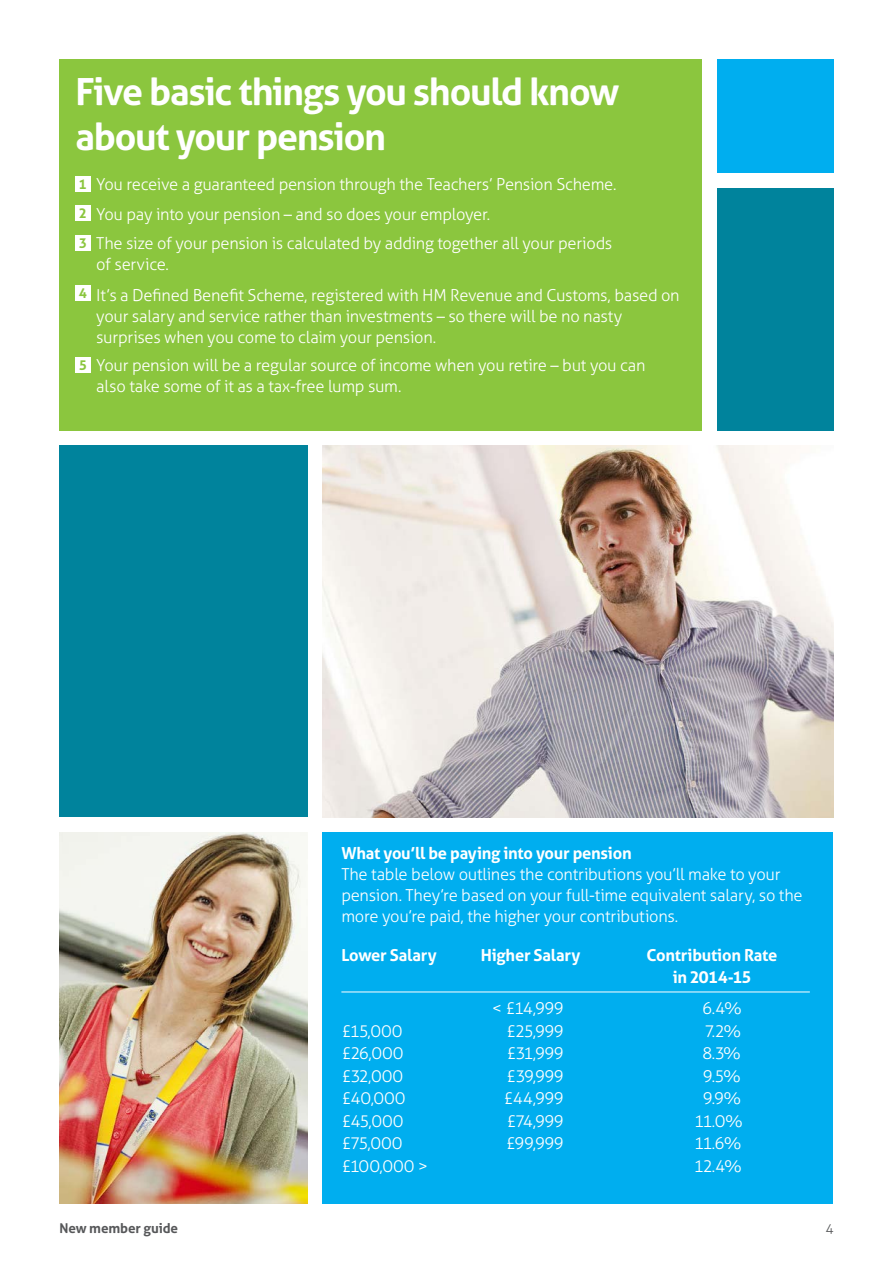
<style>
.page{position:relative;width:893px;height:1263px;background:#fff}
.page>*{position:absolute;margin:0;border:0;box-sizing:border-box;transform-origin:0 0}
.t1{font:700 37.5px/45px "Aller";letter-spacing:-.035em;color:#fff}
.t2{font:300 16.5px/21px "Aller";letter-spacing:-.02em;color:#fff}
.t3{font:700 16.5px/22.5px "Aller";letter-spacing:-.015em;color:#fff;text-align:center}
.t4{font:700 13.5px "Aller";letter-spacing:-.01em;color:#57585a}
.t5{font:300 13.5px "Aller";color:#57585a}
.s1{font-weight:700;font-size:13.5px;color:#8bc63e}
</style>
<div class="page">
<img style="left:322px;top:446px;width:511px;height:371px">
<div style="left:60px;top:59px;width:642px;height:372px;background:#8bc63e"></div>
<div style="left:717px;top:188px;width:116px;height:243px;background:#00839c"></div>
<div style="left:717px;top:60px;width:116px;height:113px;background:#00aeef"></div>
<img style="left:60px;top:832px;width:248px;height:371px">
<div style="left:60px;top:446px;width:248px;height:371px;background:#00839c"></div>
<div style="left:322px;top:832px;width:511px;height:371px;background:#00aeef"></div>
<div style="left:75px;top:176px;width:16px;height:16px;background:#fff"></div>
<div style="left:75px;top:206px;width:16px;height:15px;background:#fff"></div>
<div style="left:75px;top:235px;width:16px;height:16px;background:#fff"></div>
<div style="left:75px;top:286px;width:16px;height:15px;background:#fff"></div>
<div style="left:75px;top:357px;width:16px;height:16px;background:#fff"></div>
<hr style="left:341px;top:991px;width:469px;height:1px;background:#fff">
<h1 class="t1" style="left:76px;top:68px;width:545px">Five basic things you should know about your pension</h1>
<p class="t2" style="left:79px;top:169px;width:539px;line-height:29.5px"><span class="s1">1</span> You receive a guaranteed pension through the Teachers’ Pension Scheme.<br><span class="s1">2</span> You pay into your pension – and so does your employer.<br><span class="s1">3</span> The size of your pension is calculated by adding together all your periods</p>
<p class="t2" style="left:78px;top:249px;width:603px;line-height:31px;text-indent:18px">of service.<br><sup>4</sup> It’s a Defined Benefit Scheme, registered with HM Revenue and Customs, based on</p>
<p class="t2" style="left:96px;top:306px;width:528px">your salary and service rather than investments – so there will be no nasty surprises when you come to claim your pension.</p>
<p class="t2" style="left:96px;top:355px;width:551px;text-indent:-17px"><span class="s1">5</span> Your pension will be a regular source of income when you retire – but you can also take some of it as a tax-free lump sum.</p>
<p class="t4" style="left:60px;top:1220px;width:120px">New member guide</p>
<p class="t3" style="left:341px;top:842px;width:292px">What you’ll be paying into your pension</p>
<p class="t2" style="left:341px;top:864px;width:463px">The table below outlines the contributions you’ll make to your pension. They’re based on your full-time equivalent salary, so the more you’re paid, the higher your contributions.</p>
<p class="t3" style="left:341px;top:944px;width:97px">Lower Salary</p>
<p class="t3" style="left:481px;top:944px;width:101px">Higher Salary</p>
<p class="t3" style="left:646px;top:944px;width:132px">Contribution Rate in 2014-15</p>
<p class="t2" style="left:492px;top:998px;width:73px">&lt; £14,999</p>
<p class="t2" style="left:703px;top:998px;width:41px">6.4%</p>
<p class="t2" style="left:341px;top:1020px;width:63px">£15,000</p>
<p class="t2" style="left:506px;top:1020px;width:59px">£25,999</p>
<p class="t2" style="left:705px;top:1020px;width:37px">7.2%</p>
<p class="t2" style="left:341px;top:1043px;width:64px">£26,000</p>
<p class="t2" style="left:506px;top:1043px;width:59px">£31,999</p>
<p class="t2" style="left:702px;top:1043px;width:40px">8.3%</p>
<p class="t2" style="left:341px;top:1065px;width:63px">£32,000</p>
<p class="t2" style="left:506px;top:1065px;width:59px">£39,999</p>
<p class="t2" style="left:703px;top:1065px;width:39px">9.5%</p>
<p class="t2" style="left:341px;top:1088px;width:66px">£40,000</p>
<p class="t2" style="left:504px;top:1088px;width:62px">£44,999</p>
<p class="t2" style="left:703px;top:1088px;width:40px">9.9%</p>
<p class="t2" style="left:341px;top:1110px;width:64px">£45,000</p>
<p class="t2" style="left:506px;top:1110px;width:59px">£74,999</p>
<p class="t2" style="left:695px;top:1110px;width:49px">11.0%</p>
<p class="t2" style="left:341px;top:1133px;width:63px">£75,000</p>
<p class="t2" style="left:506px;top:1133px;width:59px">£99,999</p>
<p class="t2" style="left:695px;top:1133px;width:48px">11.6%</p>
<p class="t2" style="left:341px;top:1155px;width:88px">£100,000 &gt;</p>
<p class="t2" style="left:695px;top:1155px;width:48px">12.4%</p>
<p class="t5" style="left:825px;top:1220px;width:10px">4</p>
</div>
